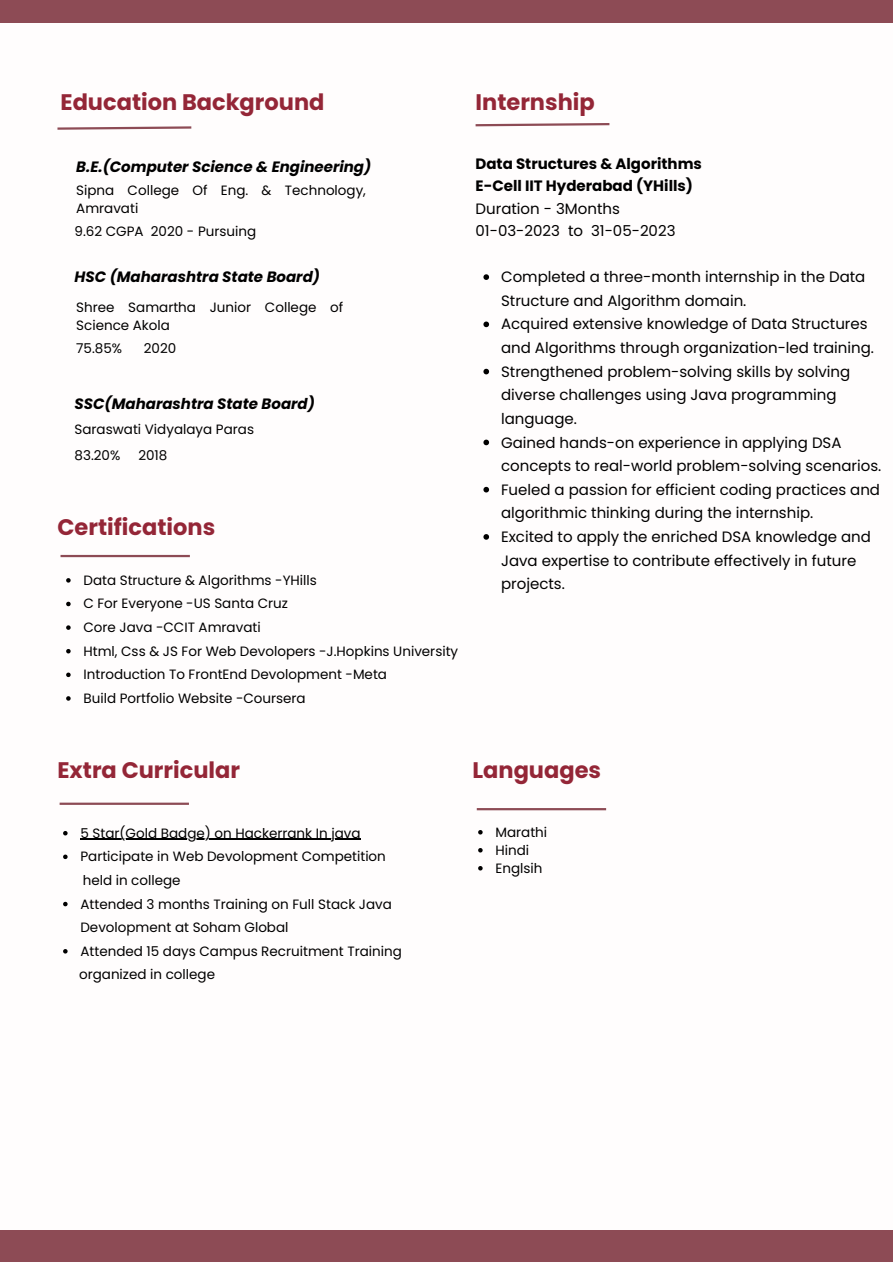
<style>
.page{position:relative;width:893px;height:1264px;background:#fff}
.page>*{position:absolute;margin:0;border:0;box-sizing:border-box;transform-origin:0 0}
.t1{font:700 22.5px "Poppins";color:#942637}
.t2{font:15px/23.5px "Poppins";color:#000}
.t3{font:italic 700 15px "Poppins";color:#000}
.t4{font:700 15px "Poppins";color:#000}
.t5{font:13.5px/18px "Poppins";color:#000}
</style>
<div class="page">
<div style="left:0;top:0;width:892px;height:23px;background:#8d4b55"></div>
<div style="left:0;top:1230px;width:892px;height:31px;background:#8d4b55"></div>
<svg style="left:57px;top:126px;width:135px;height:4px"></svg>
<hr style="left:476px;top:808px;width:130px;height:2px;background:#8d4b55">
<hr style="left:60px;top:555px;width:130px;height:2px;background:#8d4b55">
<svg style="left:475px;top:123px;width:135px;height:4px"></svg>
<hr style="left:60px;top:802px;width:129px;height:2px;background:#8d4b55">
<svg style="left:66px;top:578px;width:5px;height:4px"></svg>
<svg style="left:66px;top:601px;width:5px;height:5px"></svg>
<svg style="left:66px;top:625px;width:5px;height:5px"></svg>
<svg style="left:66px;top:649px;width:5px;height:4px"></svg>
<svg style="left:66px;top:672px;width:5px;height:5px"></svg>
<svg style="left:66px;top:696px;width:5px;height:4px"></svg>
<svg style="left:478px;top:830px;width:4px;height:4px"></svg>
<svg style="left:478px;top:848px;width:4px;height:4px"></svg>
<svg style="left:478px;top:866px;width:4px;height:4px"></svg>
<svg style="left:483px;top:274px;width:6px;height:6px"></svg>
<svg style="left:483px;top:321px;width:6px;height:6px"></svg>
<svg style="left:483px;top:369px;width:6px;height:5px"></svg>
<svg style="left:483px;top:439px;width:6px;height:6px"></svg>
<svg style="left:483px;top:487px;width:6px;height:5px"></svg>
<svg style="left:483px;top:534px;width:6px;height:5px"></svg>
<svg style="left:63px;top:831px;width:5px;height:4px"></svg>
<hr style="left:80px;top:838px;width:280px;height:2px;background:#000">
<svg style="left:63px;top:854px;width:5px;height:5px"></svg>
<svg style="left:63px;top:901px;width:5px;height:5px"></svg>
<svg style="left:63px;top:949px;width:5px;height:4px"></svg>
<p class="t1" style="left:60px;top:86px;width:265px">Education Background</p>
<p class="t3" style="left:76px;top:156px;width:296px">B.E.(Computer Science &amp; Engineering)</p>
<p class="t5" style="left:76px;top:181px;width:291px">Sipna College Of Eng. &amp; Technology,<br>Amravati</p>
<p class="t5" style="left:75px;top:222px;width:183px">9.62 CGPA 2020 - Pursuing</p>
<p class="t3" style="left:75px;top:266px;width:247px">HSC (Maharashtra State Board)</p>
<p class="t5" style="left:76px;top:298px;width:268px">Shree Samartha Junior College of<br>Science Akola</p>
<p class="t5" style="left:76px;top:339px;width:47px">75.85%</p>
<p class="t5" style="left:144px;top:339px;width:34px">2020</p>
<p class="t3" style="left:75px;top:393px;width:242px">SSC(Maharashtra State Board)</p>
<p class="t5" style="left:75px;top:446px;width:47px">83.20%</p>
<p class="t5" style="left:138px;top:446px;width:31px">2018</p>
<p class="t5" style="left:75px;top:420px;width:181px">Saraswati Vidyalaya Paras</p>
<p class="t1" style="left:57px;top:511px;width:159px">Certifications</p>
<p class="t5" style="left:83px;top:571px;width:235px">Data Structure &amp; Algorithms -YHills</p>
<p class="t5" style="left:83px;top:594px;width:206px">C For Everyone -US Santa Cruz</p>
<p class="t5" style="left:83px;top:618px;width:179px">Core Java -CCIT Amravati</p>
<p class="t5" style="left:83px;top:642px;width:376px">Html, Css &amp; JS For Web Devolopers -J.Hopkins University</p>
<p class="t5" style="left:83px;top:665px;width:305px">Introduction To FrontEnd Devolopment -Meta</p>
<p class="t5" style="left:83px;top:689px;width:224px">Build Portfolio Website -Coursera</p>
<p class="t1" style="left:475px;top:86px;width:121px">Internship</p>
<p class="t4" style="left:475px;top:153px;width:228px">Data Structures &amp; Algorithms</p>
<p class="t4" style="left:475px;top:175px;width:219px">E-Cell IIT Hyderabad (YHills)</p>
<p class="t2" style="left:475px;top:196px;width:146px">Duration - 3Months</p>
<p class="t2" style="left:475px;top:219px;width:201px">01-03-2023 to 31-05-2023</p>
<p class="t2" style="left:501px;top:265px;width:366px">Completed a three-month internship in the Data<br>Structure and Algorithm domain.</p>
<p class="t2" style="left:501px;top:312px;width:374px">Acquired extensive knowledge of Data Structures and Algorithms through organization-led training.</p>
<p class="t2" style="left:501px;top:359px;width:351px">Strengthened problem-solving skills by solving diverse challenges using Java programming language.</p>
<p class="t2" style="left:501px;top:430px;width:382px">Gained hands-on experience in applying DSA concepts to real-world problem-solving scenarios.</p>
<p class="t2" style="left:501px;top:477px;width:380px">Fueled a passion for efficient coding practices and algorithmic thinking during the internship.</p>
<p class="t2" style="left:501px;top:525px;width:371px">Excited to apply the enriched DSA knowledge and<br>Java expertise to contribute effectively in future projects.</p>
<p class="t1" style="left:57px;top:754px;width:184px">Extra Curricular</p>
<p class="t5" style="left:80px;top:824px;width:281px">5 Star(Gold Badge) on Hackerrank In java</p>
<p class="t5" style="left:80px;top:847px;width:307px">Participate in Web Devolopment Competition</p>
<p class="t5" style="left:80px;top:892px;width:313px;line-height:23.5px">Attended 3 months Training on Full Stack Java<br>Devolopment at Soham Global</p>
<p class="t5" style="left:80px;top:942px;width:323px">Attended 15 days Campus Recruitment Training</p>
<p class="t5" style="left:83px;top:871px;width:99px">held in college</p>
<p class="t5" style="left:79px;top:965px;width:137px">organized in college</p>
<p class="t1" style="left:472px;top:754px;width:130px">Languages</p>
<p class="t5" style="left:495px;top:823px;width:53px">Marathi</p>
<p class="t5" style="left:495px;top:841px;width:35px">Hindi</p>
<p class="t5" style="left:495px;top:859px;width:48px">Englsih</p>
</div>
